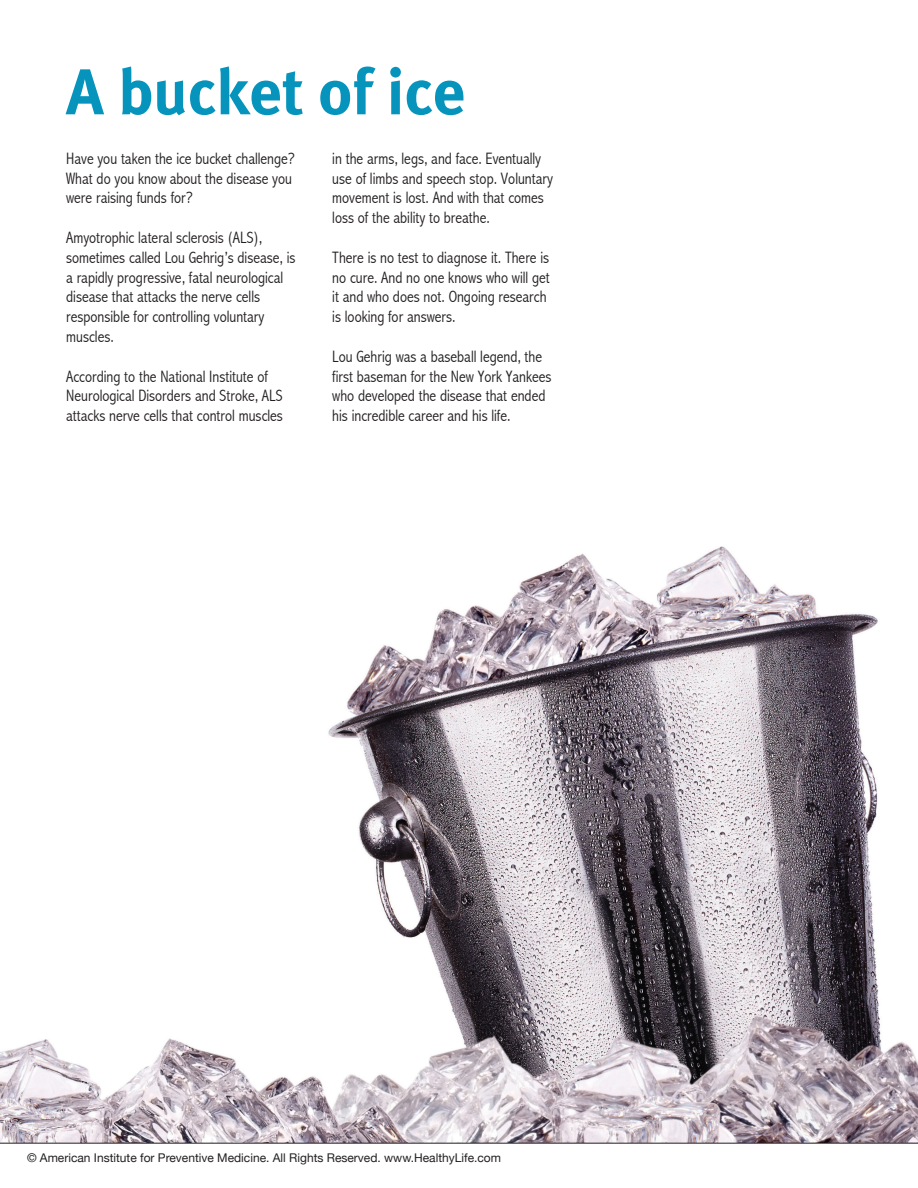
<style>
.page{position:relative;width:918px;height:1188px;background:#fff}
.page>*{position:absolute;margin:0;border:0;box-sizing:border-box;transform-origin:0 0}
.t1{font:700 64.5px "Meta Plus";color:#0794bc}
.t2{font:300 condensed 16.5px/19.8px "Abadi";color:#231f20}
.t3{font:12px "Helvetica Neue";color:#231f20}
</style>
<div class="page">
<img style="left:0;top:546px;width:918px;height:597px">
<hr style="left:0;top:0;width:918px;height:1px;background:#e6e7e9">
<hr style="left:0;top:1143px;width:918px;height:1px;background:#231f20">
<p class="t1" style="left:66px;top:55px;width:401px">A bucket of ice</p>
<p class="t2" style="left:66px;top:148px;width:230px">Have you taken the ice bucket challenge?<br>What do you know about the disease you were raising funds for?</p>
<p class="t2" style="left:66px;top:228px;width:231px">Amyotrophic lateral sclerosis (ALS), sometimes called Lou Gehrig’s disease, is a rapidly progressive, fatal neurological disease that attacks the nerve cells responsible for controlling voluntary muscles.</p>
<p class="t2" style="left:66px;top:366px;width:218px">According to the National Institute of<br>Neurological Disorders and Stroke, ALS attacks nerve cells that control muscles</p>
<p class="t2" style="left:332px;top:148px;width:222px">in the arms, legs, and face. Eventually use of limbs and speech stop. Voluntary movement is lost. And with that comes loss of the ability to breathe.</p>
<p class="t2" style="left:332px;top:247px;width:219px">There is no test to diagnose it. There is no cure. And no one knows who will get it and who does not. Ongoing research is looking for answers.</p>
<p class="t2" style="left:332px;top:346px;width:221px">Lou Gehrig was a baseball legend, the first baseman for the New York Yankees who developed the disease that ended his incredible career and his life.</p>
<p class="t3" style="left:27px;top:1150px;width:476px">© American Institute for Preventive Medicine. All Rights Reserved. www.HealthyLife.com</p>
</div>
